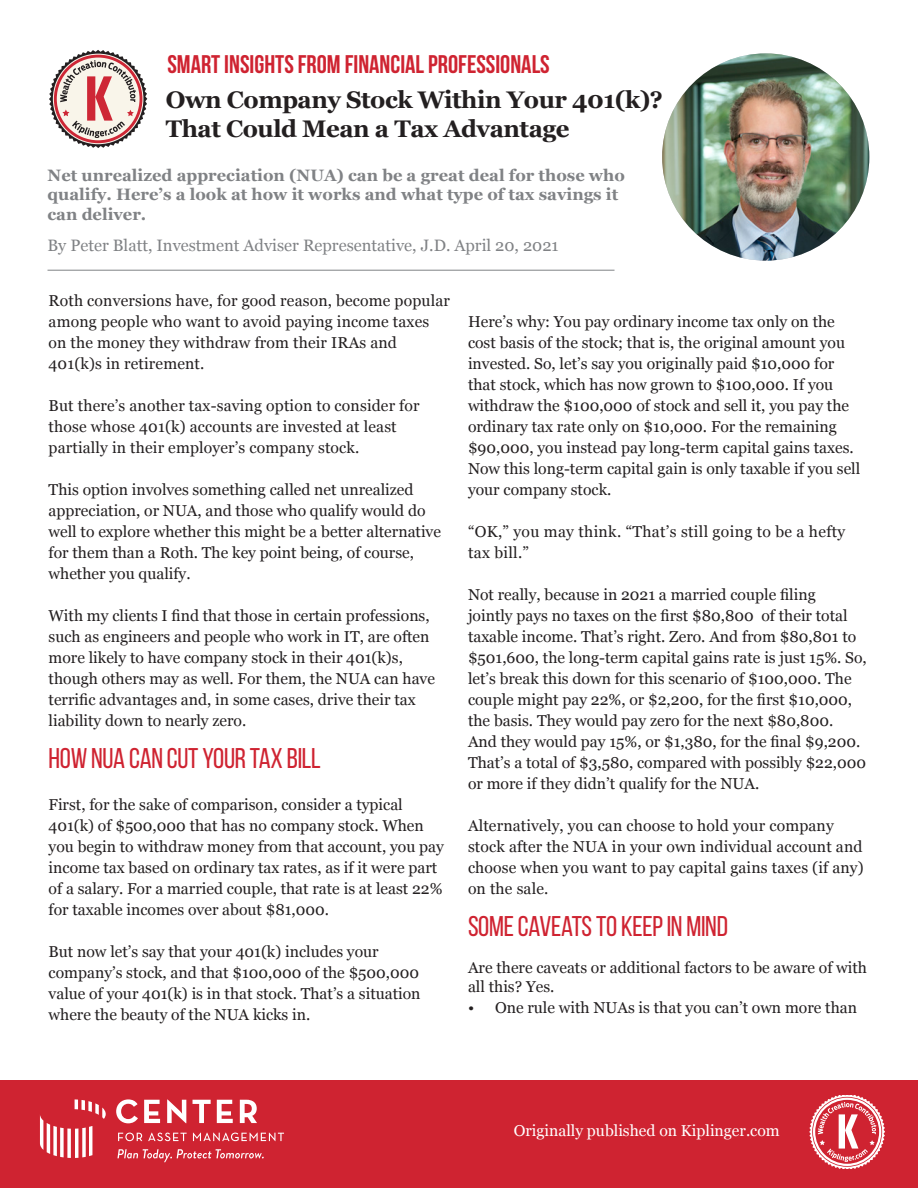
<style>
.page{position:relative;width:918px;height:1188px;background:#fff}
.page>*{position:absolute;margin:0;border:0;box-sizing:border-box;transform-origin:0 0}
.t1{font:28.5px "Bebas Neue";letter-spacing:-.01em;color:#cf2331}
.t2{font:700 25.5px "Bebas Neue";color:#cf2331}
.t3{font:700 24px/28.8px "Georgia";letter-spacing:-.02em;color:#231f20}
.t4{font:700 16.5px/19.8px "Georgia";color:#808285}
.t5{font:16.5px "Georgia";color:#808285}
.Body{font:15.75px/21px "Georgia";color:#231f20}
.Body-2{font:15.75px/21px "Georgia";letter-spacing:.02em;color:#231f20}
.Body-3{font:15.75px "Georgia";color:#fff}
</style>
<div class="page">
<hr style="left:48px;top:270px;width:567px;height:1px;background:#808285">
<div style="left:0;top:1080px;width:918px;height:108px;background:#cf2331"></div>
<svg style="left:809px;top:1095px;width:76px;height:74px"></svg>
<svg style="left:49px;top:50px;width:98px;height:98px"></svg>
<img style="left:662px;top:53px;width:207px;height:208px;border-radius:104px">
<svg style="left:193px;top:1133px;width:91px;height:8px"></svg>
<svg style="left:116px;top:1099px;width:22px;height:24px"></svg>
<svg style="left:144px;top:1100px;width:16px;height:23px"></svg>
<svg style="left:167px;top:1100px;width:19px;height:23px"></svg>
<svg style="left:193px;top:1100px;width:18px;height:23px"></svg>
<svg style="left:217px;top:1100px;width:16px;height:23px"></svg>
<svg style="left:240px;top:1100px;width:17px;height:23px"></svg>
<svg style="left:117px;top:1149px;width:147px;height:13px"></svg>
<svg style="left:118px;top:1133px;width:24px;height:8px"></svg>
<svg style="left:148px;top:1133px;width:39px;height:8px"></svg>
<svg style="left:40px;top:1099px;width:66px;height:59px"></svg>
<p class="t2" style="left:167px;top:50px;width:384px">SMART INSIGHTS FROM FINANCIAL PROFESSIONALS</p>
<p class="t3" style="left:166px;top:86px;width:499px">Own Company Stock Within Your 401(k)?<br>That Could Mean a Tax Advantage</p>
<p class="t4" style="left:48px;top:165px;width:579px">Net unrealized appreciation (NUA) can be a great deal for those who qualify. Here’s a look at how it works and what type of tax savings it can deliver.</p>
<p class="t5" style="left:48px;top:235px;width:513px">By Peter Blatt, Investment Adviser Representative, J.D. April 20, 2021</p>
<p class="Body" style="left:49px;top:290px;width:403px">Roth conversions have, for good reason, become popular among people who want to avoid paying income taxes on the money they withdraw from their IRAs and</p>
<p class="Body" style="left:49px;top:353px;width:157px">401(k)s in retirement.</p>
<p class="Body" style="left:49px;top:395px;width:373px">But there’s another tax-saving option to consider for those whose 401(k) accounts are invested at least partially in their employer’s company stock.</p>
<p class="Body" style="left:49px;top:479px;width:394px">This option involves something called net unrealized appreciation, or NUA, and those who qualify would do well to explore whether this might be a better alternative for them than a Roth. The key point being, of course, whether you qualify.</p>
<p class="Body" style="left:49px;top:605px;width:388px">With my clients I find that those in certain professions, such as engineers and people who work in IT, are often more likely to have company stock in their 401(k)s, though others may as well. For them, the NUA can have terrific advantages and, in some cases, drive their tax liability down to nearly zero.</p>
<p class="t1" style="left:49px;top:742px;width:274px">HOW NUA CAN CUT YOUR TAX BILL</p>
<p class="Body" style="left:49px;top:794px;width:397px">First, for the sake of comparison, consider a typical 401(k) of $500,000 that has no company stock. When you begin to withdraw money from that account, you pay income tax based on ordinary tax rates, as if it were part of a salary. For a married couple, that rate is at least 22% for taxable incomes over about $81,000.</p>
<p class="Body" style="left:49px;top:941px;width:374px">But now let’s say that your 401(k) includes your company’s stock, and that $100,000 of the $500,000 value of your 401(k) is in that stock. That’s a situation where the beauty of the NUA kicks in.</p>
<p class="Body" style="left:468px;top:311px;width:394px">Here’s why: You pay ordinary income tax only on the cost basis of the stock; that is, the original amount you invested. So, let’s say you originally paid $10,000 for that stock, which has now grown to $100,000. If you withdraw the $100,000 of stock and sell it, you pay the ordinary tax rate only on $10,000. For the remaining $90,000, you instead pay long-term capital gains taxes.<br>Now this long-term capital gain is only taxable if you sell your company stock.</p>
<p class="Body-2" style="left:468px;top:521px;width:379px">“OK,” you may think. “That’s still going to be a hefty tax bill.”</p>
<p class="Body" style="left:468px;top:584px;width:400px">Not really, because in 2021 a married couple filing<br>jointly pays no taxes on the first $80,800 of their total taxable income. That’s right. Zero. And from $80,801 to $501,600, the long-term capital gains rate is just 15%. So, let’s break this down for this scenario of $100,000. The couple might pay 22%, or $2,200, for the first $10,000, the basis. They would pay zero for the next $80,800.<br>And they would pay 15%, or $1,380, for the final $9,200.<br>That’s a total of $3,580, compared with possibly $22,000 or more if they didn’t qualify for the NUA.</p>
<p class="Body" style="left:468px;top:815px;width:397px">Alternatively, you can choose to hold your company stock after the NUA in your own individual account and choose when you want to pay capital gains taxes (if any) on the sale.</p>
<p class="t1" style="left:468px;top:910px;width:261px">SOME CAVEATS TO KEEP IN MIND</p>
<p class="Body" style="left:468px;top:959px;width:401px;line-height:18.9px">Are there caveats or additional factors to be aware of with all this? Yes.</p>
<p class="Body" style="left:468px;top:998px;width:391px">• One rule with NUAs is that you can’t own more than</p>
<p class="Body-3" style="left:514px;top:1121px;width:268px">Originally published on Kiplinger.com</p>
</div>
